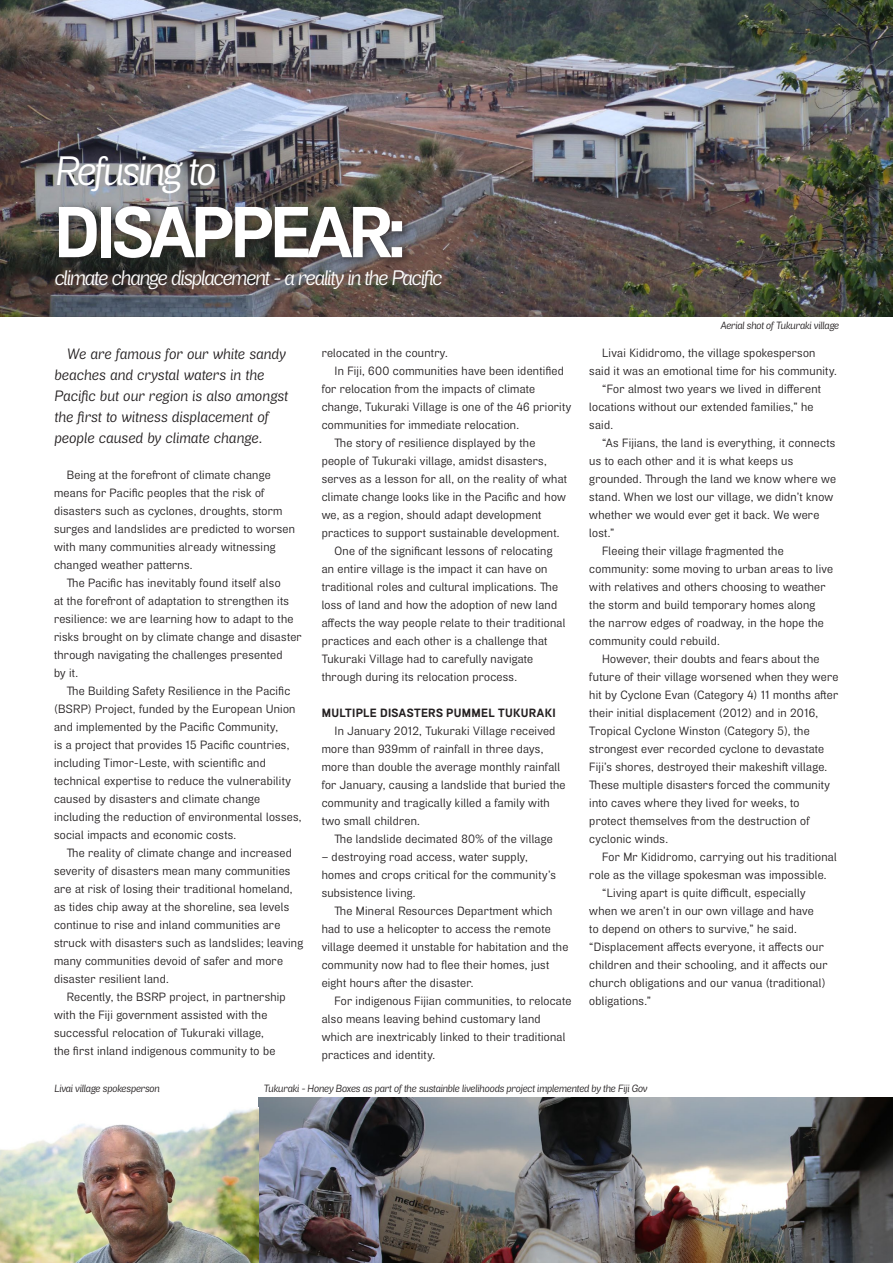
<style>
.page{position:relative;width:893px;height:1263px;background:#fff}
.page>*{position:absolute;margin:0;border:0;box-sizing:border-box;transform-origin:0 0}
.BODY_COPY_2012{font:700 72px "Air";letter-spacing:-.05em;color:#fff}
.BODY_COPY_2012-2{font:italic 41.1px "Air";letter-spacing:-.05em;color:#fff}
.BODY_COPY_2012-3{font:italic 21px "Air";letter-spacing:-.05em;color:#fff}
.TRAVEL_BODYTXT{font:italic 15px/21px "Air";letter-spacing:.015em;color:#231f20}
.TRAVEL_BODYTXT-2{font:12px/18px "Air";letter-spacing:.025em;color:#231f20}
.TRAVEL_BODYTXT-3{font:700 12px "Air";letter-spacing:.03em;color:#231f20}
.TRAVEL_BODYTXT-4{font:italic 10.5px "Air";letter-spacing:-.01em;color:#231f20}
</style>
<div class="page">
<img style="left:0;top:0;width:893px;height:317px">
<div style="left:54px;top:201px;width:359px;height:68px;background:#231f20;opacity:.75"></div>
<img style="left:258px;top:1098px;width:635px;height:165px">
<img style="left:0;top:1108px;width:258px;height:155px">
<p class="BODY_COPY_2012-2" style="left:54px;top:146px;width:163px">Refusing to</p>
<p class="BODY_COPY_2012" style="left:54px;top:188px;width:352px">DISAPPEAR:</p>
<p class="BODY_COPY_2012-3" style="left:54px;top:265px;width:389px">climate change displacement - a reality in the Pacific</p>
<p class="TRAVEL_BODYTXT" style="left:54px;top:344px;width:235px;text-indent:13px">We are famous for our white sandy beaches and crystal waters in the Pacific but our region is also amongst the first to witness displacement of people caused by climate change.</p>
<p class="TRAVEL_BODYTXT-2" style="left:54px;top:466px;width:243px;text-indent:13px">Being at the forefront of climate change means for Pacific peoples that the risk of disasters such as cyclones, droughts, storm surges and landslides are predicted to worsen with many communities already witnessing changed weather patterns.</p>
<p class="TRAVEL_BODYTXT-2" style="left:54px;top:574px;width:249px;text-indent:13px">The Pacific has inevitably found itself also<br>at the forefront of adaptation to strengthen its resilience: we are learning how to adapt to the risks brought on by climate change and disaster through navigating the challenges presented<br>by it.</p>
<p class="TRAVEL_BODYTXT-2" style="left:54px;top:682px;width:249px;text-indent:13px">The Building Safety Resilience in the Pacific (BSRP) Project, funded by the European Union and implemented by the Pacific Community,<br>is a project that provides 15 Pacific countries, including Timor-Leste, with scientific and technical expertise to reduce the vulnerability caused by disasters and climate change including the reduction of environmental losses, social impacts and economic costs.</p>
<p class="TRAVEL_BODYTXT-2" style="left:54px;top:844px;width:251px;text-indent:13px">The reality of climate change and increased severity of disasters mean many communities are at risk of losing their traditional homeland, as tides chip away at the shoreline, sea levels continue to rise and inland communities are struck with disasters such as landslides; leaving many communities devoid of safer and more disaster resilient land.</p>
<p class="TRAVEL_BODYTXT-2" style="left:54px;top:988px;width:233px;text-indent:13px">Recently, the BSRP project, in partnership with the Fiji government assisted with the successful relocation of Tukuraki village,<br>the first inland indigenous community to be</p>
<p class="TRAVEL_BODYTXT-2" style="left:322px;top:344px;width:128px">relocated in the country.</p>
<p class="TRAVEL_BODYTXT-2" style="left:322px;top:362px;width:251px;text-indent:13px">In Fiji, 600 communities have been identified for relocation from the impacts of climate change, Tukuraki Village is one of the 46 priority communities for immediate relocation.</p>
<p class="TRAVEL_BODYTXT-2" style="left:322px;top:434px;width:247px;text-indent:13px">The story of resilience displayed by the people of Tukuraki village, amidst disasters, serves as a lesson for all, on the reality of what climate change looks like in the Pacific and how we, as a region, should adapt development practices to support sustainable development.</p>
<p class="TRAVEL_BODYTXT-2" style="left:322px;top:542px;width:245px;text-indent:13px">One of the significant lessons of relocating an entire village is the impact it can have on traditional roles and cultural implications. The loss of land and how the adoption of new land affects the way people relate to their traditional practices and each other is a challenge that Tukuraki Village had to carefully navigate through during its relocation process.</p>
<p class="TRAVEL_BODYTXT-3" style="left:322px;top:706px;width:236px">MULTIPLE DISASTERS PUMMEL TUKURAKI</p>
<p class="TRAVEL_BODYTXT-2" style="left:322px;top:722px;width:245px;text-indent:13px">In January 2012, Tukuraki Village received more than 939mm of rainfall in three days, more than double the average monthly rainfall for January, causing a landslide that buried the community and tragically killed a family with two small children.</p>
<p class="TRAVEL_BODYTXT-2" style="left:334px;top:830px;width:220px">The landslide decimated 80% of the village</p>
<p class="TRAVEL_BODYTXT-2" style="left:322px;top:848px;width:236px">– destroying road access, water supply, homes and crops critical for the community’s subsistence living.</p>
<p class="TRAVEL_BODYTXT-2" style="left:322px;top:902px;width:248px;text-indent:13px">The Mineral Resources Department which had to use a helicopter to access the remote village deemed it unstable for habitation and the community now had to flee their homes, just eight hours after the disaster.</p>
<p class="TRAVEL_BODYTXT-2" style="left:322px;top:992px;width:251px;text-indent:13px">For indigenous Fijian communities, to relocate also means leaving behind customary land which are inextricably linked to their traditional practices and identity.</p>
<p class="TRAVEL_BODYTXT-4" style="left:720px;top:319px;width:120px">Aerial shot of Tukuraki village</p>
<p class="TRAVEL_BODYTXT-2" style="left:589px;top:344px;width:249px;text-indent:13px">Livai Kididromo, the village spokesperson said it was an emotional time for his community.</p>
<p class="TRAVEL_BODYTXT-2" style="left:589px;top:380px;width:233px;text-indent:13px">“For almost two years we lived in different locations without our extended families,” he said.</p>
<p class="TRAVEL_BODYTXT-2" style="left:589px;top:434px;width:248px;text-indent:13px">“As Fijians, the land is everything, it connects us to each other and it is what keeps us grounded. Through the land we know where we stand. When we lost our village, we didn’t know whether we would ever get it back. We were lost.”</p>
<p class="TRAVEL_BODYTXT-2" style="left:589px;top:542px;width:245px;text-indent:13px">Fleeing their village fragmented the community: some moving to urban areas to live with relatives and others choosing to weather the storm and build temporary homes along the narrow edges of roadway, in the hope the community could rebuild.</p>
<p class="TRAVEL_BODYTXT-2" style="left:589px;top:650px;width:251px;text-indent:13px">However, their doubts and fears about the future of their village worsened when they were hit by Cyclone Evan (Category 4) 11 months after their initial displacement (2012) and in 2016, Tropical Cyclone Winston (Category 5), the strongest ever recorded cyclone to devastate Fiji’s shores, destroyed their makeshift village.<br>These multiple disasters forced the community into caves where they lived for weeks, to protect themselves from the destruction of cyclonic winds.</p>
<p class="TRAVEL_BODYTXT-2" style="left:589px;top:848px;width:249px;text-indent:13px">For Mr Kididromo, carrying out his traditional role as the village spokesman was impossible.</p>
<p class="TRAVEL_BODYTXT-2" style="left:589px;top:884px;width:240px;text-indent:13px">“Living apart is quite difficult, especially when we aren’t in our own village and have<br>to depend on others to survive,” he said. “Displacement affects everyone, it affects our children and their schooling, and it affects our church obligations and our vanua (traditional) obligations.”</p>
<p class="TRAVEL_BODYTXT-4" style="left:54px;top:1082px;width:107px">Livai village spokesperson</p>
<p class="TRAVEL_BODYTXT-4" style="left:264px;top:1082px;width:385px">Tukuraki - Honey Boxes as part of the sustainble livelihoods project implemented by the Fiji Gov</p>
</div>
